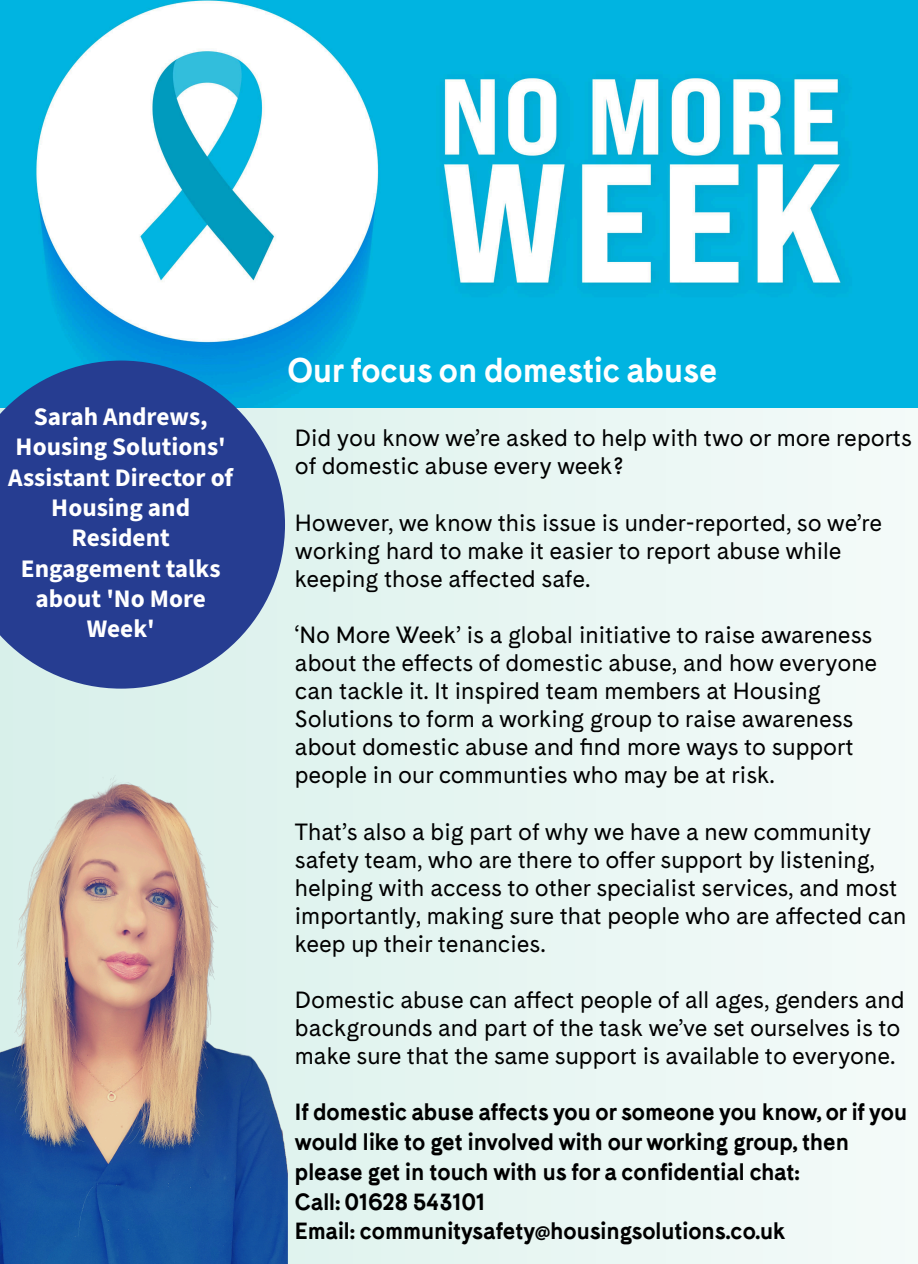
<style>
.page{position:relative;width:918px;height:1264px;background:#fff}
.page>*{position:absolute;margin:0;border:0;box-sizing:border-box;transform-origin:0 0}
.t1{font:700 36px "Cadiz";color:#fff}
.t2{font:700 25.35px/30.3px "Source Sans 3";color:#fff;text-align:center}
.t3{font:700 24.9px/29.8px "Cadiz";color:#000}
.t4{font:23.4px/28px "Cadiz";color:#000}
</style>
<div class="page">
<img style="left:0;top:408px;width:918px;height:856px">
<img style="left:0;top:0;width:918px;height:408px">
<img style="left:0;top:774px;width:287px;height:490px">
<svg style="left:0;top:360px;width:285px;height:328px;background:#36559f"></svg>
<p class="t2" style="left:8px;top:401px;width:227px">Sarah Andrews,<br>Housing Solutions'<br>Assistant Director of<br>Housing and<br>Resident<br>Engagement talks about 'No More<br>Week'</p>
<h1 class="t1" style="left:287px;top:347px;width:431px">Our focus on domestic abuse</h1>
<p class="t4" style="left:295px;top:425px;width:619px">Did you know we’re asked to help with two or more reports of domestic abuse every week?</p>
<p class="t4" style="left:295px;top:510px;width:589px">However, we know this issue is under-reported, so we’re working hard to make it easier to report abuse while keeping those affected safe.</p>
<p class="t4" style="left:295px;top:622px;width:584px">‘No More Week’ is a global initiative to raise awareness about the effects of domestic abuse, and how everyone can tackle it. It inspired team members at Housing Solutions to form a working group to raise awareness about domestic abuse and find more ways to support people in our communties who may be at risk.</p>
<p class="t4" style="left:295px;top:818px;width:613px">That’s also a big part of why we have a new community safety team, who are there to offer support by listening, helping with access to other specialist services, and most importantly, making sure that people who are affected can keep up their tenancies.</p>
<p class="t4" style="left:295px;top:987px;width:611px">Domestic abuse can affect people of all ages, genders and backgrounds and part of the task we’ve set ourselves is to make sure that the same support is available to everyone.</p>
<p class="t3" style="left:295px;top:1096px;width:614px">If domestic abuse affects you or someone you know, or if you would like to get involved with our working group, then please get in touch with us for a confidential chat:<br>Call: 01628 543101<br>Email: communitysafety@housingsolutions.co.uk</p>
</div>
